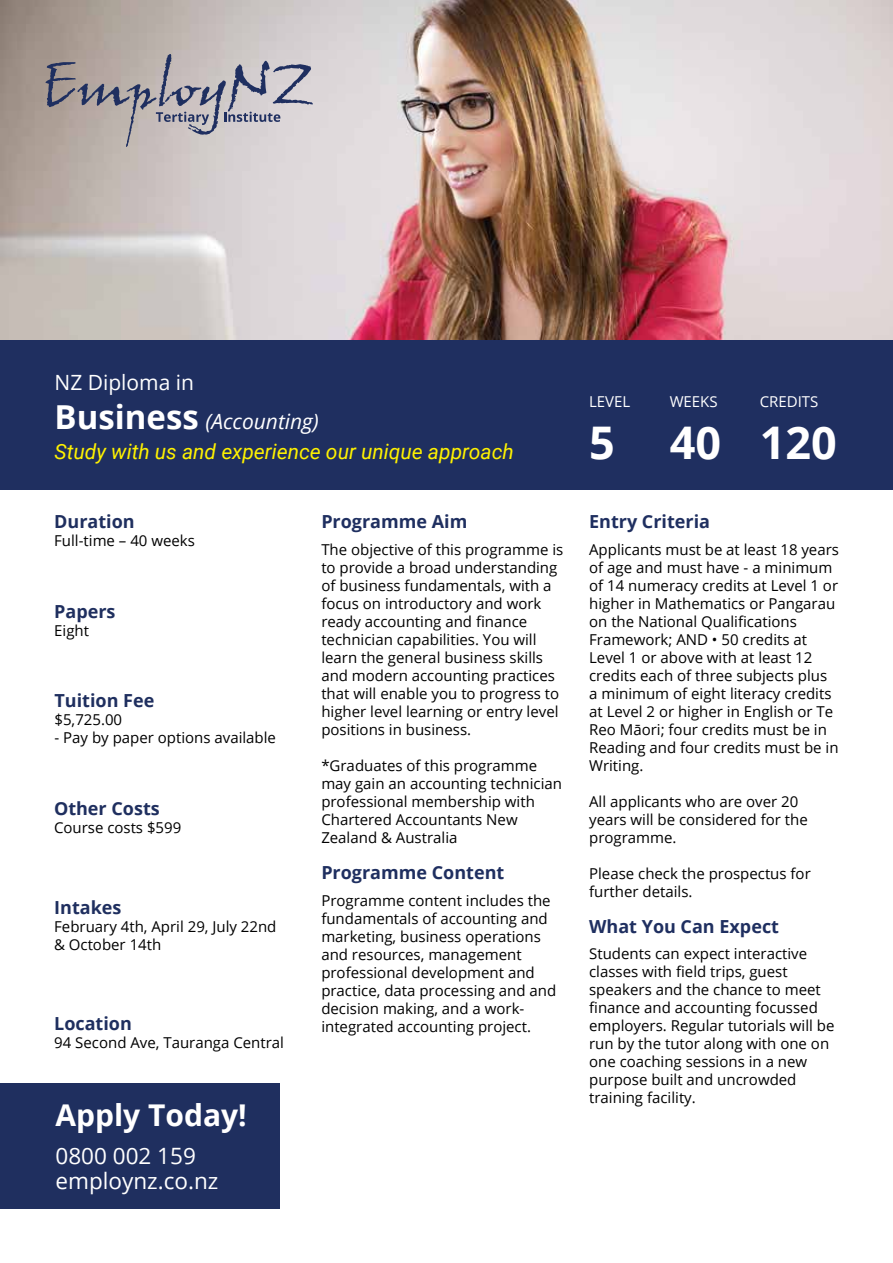
<style>
.page{position:relative;width:893px;height:1263px;background:#fff}
.page>*{position:absolute;margin:0;border:0;box-sizing:border-box;transform-origin:0 0}
.t1{font:700 45px "Open Sans";color:#fff}
.t2{font:700 30px "Open Sans";color:#fff}
.t3{font:22.5px/25.5px "Open Sans";color:#fff}
.t4{font:italic 21px "Roboto";color:#fff200}
.t5{font:italic 21px/39px "Open Sans";color:#fff}
.t6{font:700 18px "Open Sans";color:#1f2f60}
.t7{font:700 18px "Open Sans";color:#1f2f5f}
.t8{font:15px/18px "Open Sans";color:#000}
.t9{font:15px "Open Sans";color:#fff}
.s1{font-style:normal}
.s2{font-weight:700;font-style:normal;font-size:33px}
</style>
<div class="page">
<img style="left:0;top:0;width:893px;height:340px">
<div style="left:0;top:340px;width:893px;height:150px;background:#1f2f60"></div>
<svg style="left:46px;top:54px;width:267px;height:93px;background:#afaaad"></svg>
<div style="left:0;top:1083px;width:279px;height:126px;background:#1f2f5f"></div>
<h3 class="t5" style="left:54px;top:362px;width:266px"><span class="s1">NZ Diploma in<br></span><span class="s2">Business</span> (Accounting)</h3>
<h3 class="t4" style="left:54px;top:437px;width:461px">Study with us and experience our unique approach</h3>
<p class="t7" style="left:54px;top:509px;width:82px">Duration</p>
<p class="t8" style="left:54px;top:531px;width:142px">Full-time – 40 weeks</p>
<p class="t7" style="left:54px;top:598px;width:63px">Papers</p>
<p class="t8" style="left:54px;top:621px;width:36px">Eight</p>
<p class="t7" style="left:54px;top:688px;width:101px">Tuition Fee</p>
<p class="t8" style="left:54px;top:710px;width:69px">$5,725.00</p>
<p class="t8" style="left:54px;top:728px;width:223px">- Pay by paper options available</p>
<p class="t7" style="left:54px;top:796px;width:107px">Other Costs</p>
<p class="t8" style="left:54px;top:818px;width:129px">Course costs $599</p>
<p class="t7" style="left:54px;top:894px;width:69px">Intakes</p>
<p class="t8" style="left:54px;top:917px;width:224px">February 4th, April 29, July 22nd &amp; October 14th</p>
<p class="t7" style="left:54px;top:1011px;width:79px">Location</p>
<p class="t8" style="left:54px;top:1033px;width:231px">94 Second Ave, Tauranga Central</p>
<h2 class="t2" style="left:55px;top:1094px;width:193px">Apply Today!</h2>
<h3 class="t3" style="left:55px;top:1142px;width:164px">0800 002 159 employnz.co.nz</h3>
<p class="t6" style="left:321px;top:509px;width:148px">Programme Aim</p>
<p class="t8" style="left:321px;top:540px;width:243px">The objective of this programme is to provide a broad understanding of business fundamentals, with a focus on introductory and work ready accounting and finance technician capabilities. You will learn the general business skills and modern accounting practices that will enable you to progress to higher level learning or entry level positions in business.</p>
<p class="t8" style="left:321px;top:756px;width:242px">*Graduates of this programme may gain an accounting technician professional membership with<br>Chartered Accountants New<br>Zealand &amp; Australia</p>
<p class="t6" style="left:321px;top:860px;width:185px">Programme Content</p>
<p class="t8" style="left:321px;top:891px;width:236px">Programme content includes the fundamentals of accounting and marketing, business operations and resources, management professional development and practice, data processing and and decision making, and a work&shy;integrated accounting project.</p>
<p class="t9" style="left:589px;top:391px;width:43px">LEVEL</p>
<h1 class="t1" style="left:589px;top:411px;width:27px">5</h1>
<p class="t9" style="left:670px;top:391px;width:50px">WEEKS</p>
<h1 class="t1" style="left:670px;top:411px;width:53px">40</h1>
<p class="t9" style="left:760px;top:391px;width:60px">CREDITS</p>
<h1 class="t1" style="left:760px;top:411px;width:79px">120</h1>
<p class="t6" style="left:589px;top:509px;width:122px">Entry Criteria</p>
<p class="t8" style="left:589px;top:540px;width:251px">Applicants must be at least 18 years of age and must have - a minimum of 14 numeracy credits at Level 1 or higher in Mathematics or Pangarau on the National Qualifications<br>Framework; AND • 50 credits at<br>Level 1 or above with at least 12 credits each of three subjects plus a minimum of eight literacy credits at Level 2 or higher in English or Te<br>Reo Māori; four credits must be in<br>Reading and four credits must be in<br>Writing.</p>
<p class="t8" style="left:589px;top:792px;width:220px">All applicants who are over 20 years will be considered for the programme.</p>
<p class="t8" style="left:589px;top:864px;width:223px">Please check the prospectus for further details.</p>
<p class="t6" style="left:589px;top:914px;width:191px">What You Can Expect</p>
<p class="t8" style="left:589px;top:944px;width:247px">Students can expect interactive classes with field trips, guest speakers and the chance to meet finance and accounting focussed employers. Regular tutorials will be run by the tutor along with one on one coaching sessions in a new purpose built and uncrowded training facility.</p>
</div>
